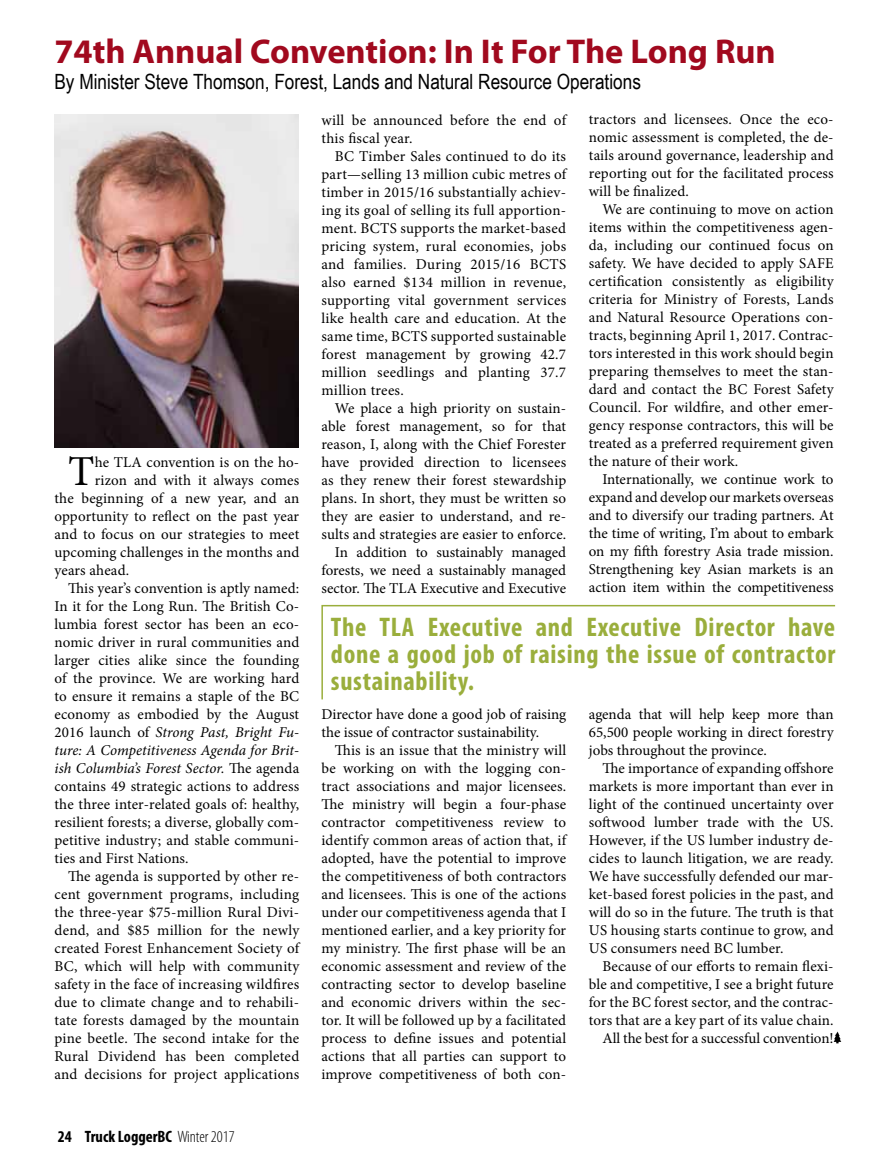
<style>
.page{position:relative;width:891px;height:1161px;background:#fff}
.page>*{position:absolute;margin:0;border:0;box-sizing:border-box;transform-origin:0 0}
.t1{font:42.75px "Minion Pro";color:#000}
.t2{font:700 34.5px "Myriad Pro";color:#a1091e}
.t3{font:700 condensed 27px/27px "Myriad Pro";letter-spacing:.025em;color:#9aae3c;text-align:justify}
.t4{font:21px "Arial Narrow";color:#000}
.t5{font:700 condensed 16.5px "Myriad Pro";color:#000}
.t6{font:15px/18px "Minion Pro";letter-spacing:.005em;color:#000;text-align:justify}
.t7{font:italic 15px "Minion Pro";color:#000}
.s1{font-style:normal}
.s2{font-weight:300}
</style>
<div class="page">
<svg style="left:321px;top:604px;width:515px;height:96px"></svg>
<img style="left:54px;top:115px;width:245px;height:332px">
<svg style="left:834px;top:1032px;width:7px;height:11px"></svg>
<h2 class="t2" style="left:55px;top:29px;width:723px">74th Annual Convention: In It For The Long Run</h2>
<h3 class="t4" style="left:55px;top:66px;width:588px">By Minister Steve Thomson, Forest, Lands and Natural Resource Operations</h3>
<h1 class="t1" style="left:68px;top:443px;width:28px">T</h1>
<p class="t6" style="left:95px;top:453px;width:206px">he TLA convention is on the ho-</p>
<p class="t6" style="left:95px;top:471px;width:206px">rizon and with it always comes</p>
<p class="t6" style="left:55px;top:489px;width:246px">the beginning of a new year, and an</p>
<p class="t6" style="left:55px;top:507px;width:246px">opportunity to reflect on the past year</p>
<p class="t6" style="left:55px;top:525px;width:246px">and to focus on our strategies to meet</p>
<p class="t6" style="left:55px;top:543px;width:246px">upcoming challenges in the months and</p>
<p class="t6" style="left:55px;top:561px;width:76px">years ahead.</p>
<p class="t6" style="left:68px;top:579px;width:233px">This year’s convention is aptly named:</p>
<p class="t6" style="left:55px;top:597px;width:246px">In it for the Long Run. The British Co-</p>
<p class="t6" style="left:55px;top:615px;width:246px">lumbia forest sector has been an eco-</p>
<p class="t6" style="left:55px;top:633px;width:246px">nomic driver in rural communities and</p>
<p class="t6" style="left:55px;top:651px;width:246px">larger cities alike since the founding</p>
<p class="t6" style="left:55px;top:669px;width:246px">of the province. We are working hard</p>
<p class="t6" style="left:55px;top:687px;width:246px">to ensure it remains a staple of the BC</p>
<p class="t6" style="left:55px;top:705px;width:246px">economy as embodied by the August</p>
<p class="t7" style="left:55px;top:722px;width:246px"><span class="s1">2016 launch of</span> Strong Past, Bright Fu-</p>
<p class="t7" style="left:55px;top:740px;width:246px">ture: A Competitiveness Agenda for Brit-</p>
<p class="t7" style="left:55px;top:758px;width:246px">ish Columbia’s Forest Sector. <span class="s1">The agenda</span></p>
<p class="t6" style="left:55px;top:777px;width:246px">contains 49 strategic actions to address</p>
<p class="t6" style="left:55px;top:795px;width:246px">the three inter-related goals of: healthy,</p>
<p class="t6" style="left:55px;top:813px;width:246px">resilient forests; a diverse, globally com-</p>
<p class="t6" style="left:55px;top:831px;width:246px">petitive industry; and stable communi-</p>
<p class="t6" style="left:55px;top:849px;width:136px">ties and First Nations.</p>
<p class="t6" style="left:68px;top:867px;width:233px">The agenda is supported by other re-</p>
<p class="t6" style="left:55px;top:885px;width:246px">cent government programs, including</p>
<p class="t6" style="left:55px;top:903px;width:246px">the three-year $75-million Rural Divi-</p>
<p class="t6" style="left:55px;top:921px;width:246px">dend, and $85 million for the newly</p>
<p class="t6" style="left:55px;top:939px;width:246px">created Forest Enhancement Society of</p>
<p class="t6" style="left:55px;top:957px;width:246px">BC, which will help with community</p>
<p class="t6" style="left:55px;top:975px;width:246px">safety in the face of increasing wildfires</p>
<p class="t6" style="left:55px;top:993px;width:246px">due to climate change and to rehabili-</p>
<p class="t6" style="left:55px;top:1011px;width:246px">tate forests damaged by the mountain</p>
<p class="t6" style="left:55px;top:1029px;width:246px">pine beetle. The second intake for the</p>
<p class="t6" style="left:55px;top:1047px;width:246px">Rural Dividend has been completed</p>
<p class="t6" style="left:55px;top:1065px;width:246px">and decisions for project applications</p>
<p class="t5" style="left:58px;top:1126px;width:178px">24 Truck LoggerBC <span class="s2">Winter 2017</span></p>
<p class="t6" style="left:589px;top:110px;width:246px">tractors and licensees. Once the eco&shy;nomic assessment is completed, the de&shy;tails around governance, leadership and reporting out for the facilitated process will be finalized.</p>
<p class="t6" style="left:589px;top:200px;width:246px;text-indent:14px">We are continuing to move on action items within the competitiveness agen&shy;da, including our continued focus on safety. We have decided to apply SAFE certification consistently as eligibility criteria for Ministry of Forests, Lands and Natural Resource Operations con&shy;tracts, beginning April 1, 2017. Contrac&shy;tors interested in this work should begin preparing themselves to meet the stan&shy;dard and contact the BC Forest Safety Council. For wildfire, and other emer&shy;gency response contractors, this will be treated as a preferred requirement given the nature of their work.</p>
<p class="t6" style="left:589px;top:470px;width:246px;text-indent:14px">Internationally, we continue work to expand and develop our markets overseas and to diversify our trading partners. At the time of writing, I’m about to embark on my fifth forestry Asia trade mission.<br>Strengthening key Asian markets is an action item within the competitiveness</p>
<h3 class="t3" style="left:331px;top:613px;width:506px">The TLA Executive and Executive Director have done a good job of raising the issue of contractor sustainability.</h3>
<p class="t6" style="left:321px;top:706px;width:246px">Director have done a good job of raising the issue of contractor sustainability.</p>
<p class="t6" style="left:321px;top:742px;width:246px;text-indent:14px">This is an issue that the ministry will be working on with the logging con&shy;tract associations and major licensees.<br>The ministry will begin a four-phase contractor competitiveness review to identify common areas of action that, if adopted, have the potential to improve the competitiveness of both contractors and licensees. This is one of the actions under our competitiveness agenda that I mentioned earlier, and a key priority for my ministry. The first phase will be an economic assessment and review of the contracting sector to develop baseline and economic drivers within the sec&shy;tor. It will be followed up by a facilitated process to define issues and potential actions that all parties can support to improve competitiveness of both con-</p>
<p class="t6" style="left:321px;top:112px;width:246px">will be announced before the end of this fiscal year.</p>
<p class="t6" style="left:321px;top:148px;width:246px;text-indent:14px">BC Timber Sales continued to do its part—selling 13 million cubic metres of timber in 2015/16 substantially achiev&shy;ing its goal of selling its full apportion&shy;ment. BCTS supports the market-based pricing system, rural economies, jobs and families. During 2015/16 BCTS also earned $134 million in revenue, supporting vital government services like health care and education. At the same time, BCTS supported sustainable forest management by growing 42.7 million seedlings and planting 37.7 million trees.</p>
<p class="t6" style="left:321px;top:400px;width:246px;text-align:right">We place a high priority on sustain&shy;able forest management, so for that reason, I, along with the Chief Forester have provided direction to licensees as they renew their forest stewardship plans. In short, they must be written so they are easier to understand, and re&shy;sults and strategies are easier to enforce.<br>In addition to sustainably managed forests, we need a sustainably managed sector. The TLA Executive and Executive</p>
<p class="t6" style="left:589px;top:706px;width:246px">agenda that will help keep more than 65,500 people working in direct forestry jobs throughout the province.</p>
<p class="t6" style="left:589px;top:760px;width:246px;text-indent:14px">The importance of expanding offshore markets is more important than ever in light of the continued uncertainty over softwood lumber trade with the US.<br>However, if the US lumber industry de&shy;cides to launch litigation, we are ready.<br>We have successfully defended our mar&shy;ket-based forest policies in the past, and will do so in the future. The truth is that US housing starts continue to grow, and US consumers need BC lumber.</p>
<p class="t6" style="left:589px;top:958px;width:246px;text-align:right">Because of our efforts to remain flexi&shy;ble and competitive, I see a bright future for the BC forest sector, and the contrac&shy;tors that are a key part of its value chain.<br>All the best for a successful convention!</p>
</div>
